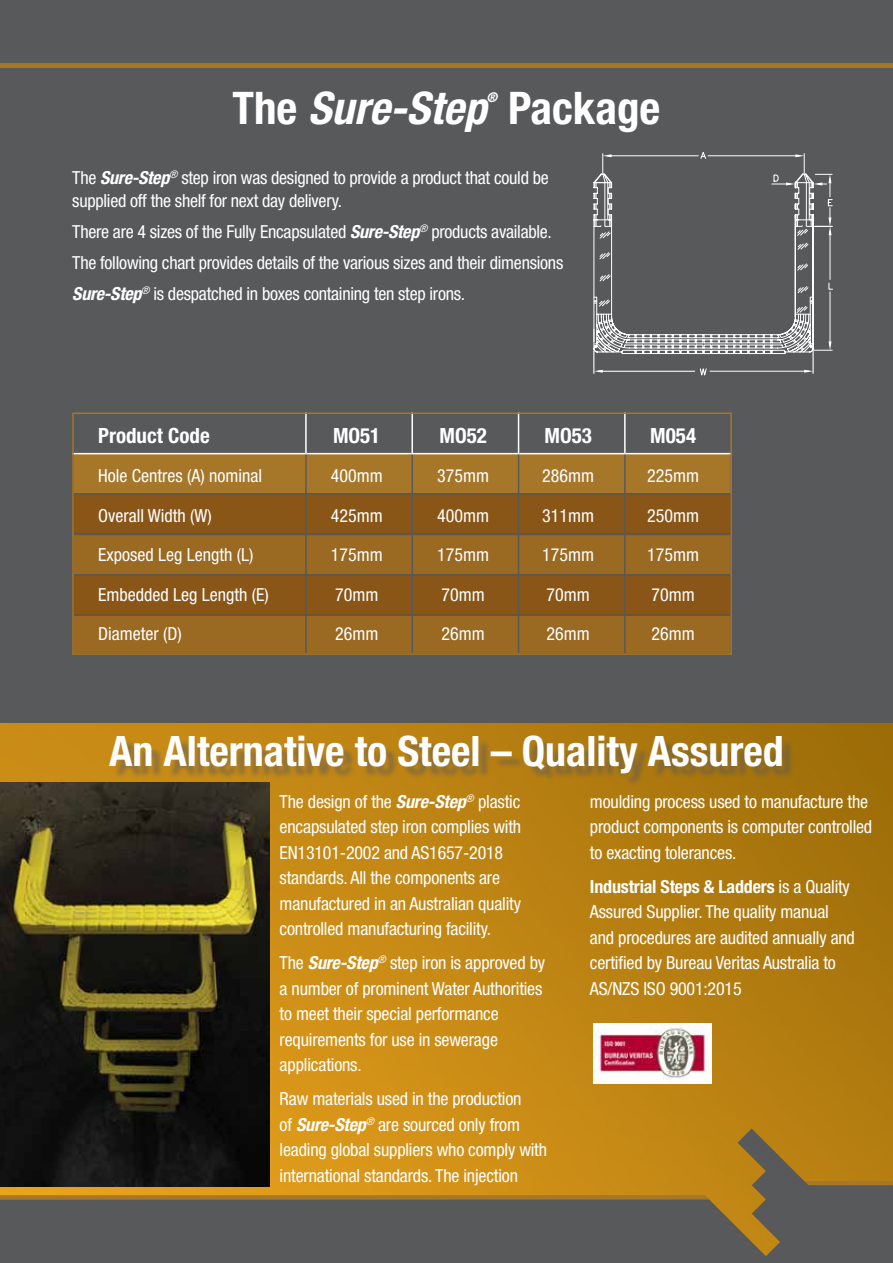
<style>
.page{position:relative;width:893px;height:1263px;background:#fff}
.page>*{position:absolute;margin:0;border:0;box-sizing:border-box;transform-origin:0 0}
.t1{font:italic 700 condensed 45px "Helvetica Neue";color:#fff}
.t2{font:700 condensed 45px "Helvetica Neue";color:#fff}
.t3{font:700 condensed 42px "Helvetica Neue";color:#fff}
.t4{font:700 condensed 21px "Helvetica Neue";color:#fff}
.t5{font:condensed 18px/25.5px "Helvetica Neue";letter-spacing:-.01em;color:#fff}
.t6{font:italic 700 condensed 13.5px "Helvetica Neue";color:#fff}
.s1{font-style:normal}
.s2{font-weight:700;font-style:italic}
.s3{font-weight:700}
</style>
<div class="page">
<img style="left:0;top:723px;width:893px;height:405px">
<div style="left:0;top:0;width:893px;height:64px;background:#58595b"></div>
<div style="left:0;top:68px;width:893px;height:655px;background:#58595b"></div>
<hr style="left:0;top:64px;width:893px;height:4px;background:#a67629">
<svg style="left:594px;top:152px;width:239px;height:224px"></svg>
<div style="left:113px;top:739px;width:681px;height:47px;background:#58595b;opacity:.5"></div>
<img style="left:594px;top:1023px;width:117px;height:60px">
<img style="left:0;top:782px;width:269px;height:346px">
<svg style="left:0;top:1128px;width:893px;height:135px;background:#796237"></svg>
<div style="left:72px;top:412px;width:660px;height:243px;background:#a67629"></div>
<div style="left:73px;top:413px;width:659px;height:40px;background:#58595b"></div>
<div style="left:74px;top:493px;width:658px;height:41px;background:#895617"></div>
<div style="left:74px;top:574px;width:658px;height:41px;background:#895617"></div>
<div style="left:74px;top:534px;width:658px;height:41px;background:#9a6922"></div>
<div style="left:74px;top:614px;width:658px;height:41px;background:#9a6922"></div>
<hr style="left:72px;top:453px;width:660px;height:1px;background:#fff">
<hr style="left:72px;top:493px;width:658px;height:2px;background:#58595b">
<hr style="left:72px;top:534px;width:658px;height:1px;background:#58595b">
<hr style="left:72px;top:574px;width:659px;height:2px;background:#58595b">
<hr style="left:72px;top:614px;width:659px;height:2px;background:#58595b">
<hr style="left:305px;top:412px;width:2px;height:244px;background:#58595b">
<hr style="left:305px;top:412px;width:2px;height:42px;background:#fff">
<hr style="left:411px;top:412px;width:2px;height:244px;background:#58595b">
<hr style="left:411px;top:412px;width:2px;height:42px;background:#fff">
<hr style="left:518px;top:412px;width:1px;height:244px;background:#58595b">
<hr style="left:624px;top:412px;width:2px;height:244px;background:#58595b">
<hr style="left:518px;top:412px;width:1px;height:42px;background:#fff">
<hr style="left:624px;top:412px;width:2px;height:42px;background:#fff">
<div style="left:72px;top:412px;width:660px;height:243px;border:2px solid #a67629"></div>
<h1 class="t1" style="left:233px;top:81px;width:256px"><span class="s1">The</span> Sure-Step</h1>
<p class="t6" style="left:487px;top:89px;width:12px">®</p>
<h1 class="t2" style="left:508px;top:81px;width:154px">Package</h1>
<p class="t5" style="left:72px;top:167px;width:478px;line-height:22.5px">The <span class="s2">Sure-Step</span><sup>®</sup> step iron was designed to provide a product that could be supplied off the shelf for next day delivery.</p>
<p class="t5" style="left:72px;top:216px;width:493px;line-height:31px">There are 4 sizes of the Fully Encapsulated <span class="s2">Sure-Step</span><sup>®</sup> products available.<br>The following chart provides details of the various sizes and their dimensions<br><span class="s2">Sure-Step</span><sup>®</sup> is despatched in boxes containing ten step irons.</p>
<p class="t4" style="left:98px;top:422px;width:113px">Product Code</p>
<p class="t4" style="left:333px;top:422px;width:49px">MO51</p>
<p class="t4" style="left:439px;top:422px;width:49px">MO52</p>
<p class="t4" style="left:544px;top:422px;width:49px">MO53</p>
<p class="t4" style="left:650px;top:422px;width:47px">M054</p>
<p class="t5" style="left:98px;top:463px;width:165px">Hole Centres (A) nominal</p>
<p class="t5" style="left:331px;top:463px;width:53px">400mm</p>
<p class="t5" style="left:437px;top:463px;width:53px">375mm</p>
<p class="t5" style="left:542px;top:463px;width:53px">286mm</p>
<p class="t5" style="left:647px;top:463px;width:53px">225mm</p>
<p class="t5" style="left:98px;top:502px;width:115px">Overall Width (W)</p>
<p class="t5" style="left:331px;top:502px;width:53px">425mm</p>
<p class="t5" style="left:437px;top:502px;width:53px">400mm</p>
<p class="t5" style="left:542px;top:502px;width:53px">311mm</p>
<p class="t5" style="left:647px;top:502px;width:53px">250mm</p>
<p class="t5" style="left:98px;top:542px;width:157px">Exposed Leg Length (L)</p>
<p class="t5" style="left:331px;top:542px;width:53px">175mm</p>
<p class="t5" style="left:437px;top:542px;width:53px">175mm</p>
<p class="t5" style="left:542px;top:542px;width:53px">175mm</p>
<p class="t5" style="left:647px;top:542px;width:53px">175mm</p>
<p class="t5" style="left:98px;top:581px;width:172px">Embedded Leg Length (E)</p>
<p class="t5" style="left:335px;top:581px;width:45px">70mm</p>
<p class="t5" style="left:442px;top:581px;width:45px">70mm</p>
<p class="t5" style="left:547px;top:581px;width:45px">70mm</p>
<p class="t5" style="left:652px;top:581px;width:45px">70mm</p>
<p class="t5" style="left:98px;top:621px;width:85px">Diameter (D)</p>
<p class="t5" style="left:335px;top:621px;width:45px">26mm</p>
<p class="t5" style="left:442px;top:621px;width:45px">26mm</p>
<p class="t5" style="left:547px;top:621px;width:45px">26mm</p>
<p class="t5" style="left:652px;top:621px;width:45px">26mm</p>
<h2 class="t3" style="left:109px;top:726px;width:676px">An Alternative to Steel – Quality Assured</h2>
<p class="t5" style="left:280px;top:789px;width:243px">The design of the <span class="s2">Sure-Step</span><sup>®</sup> plastic encapsulated step iron complies with EN13101-2002 and AS1657-2018 standards. All the components are manufactured in an Australian quality controlled manufacturing facility.</p>
<p class="t5" style="left:280px;top:950px;width:267px">The <span class="s2">Sure-Step</span><sup>®</sup> step iron is approved by a number of prominent Water Authorities to meet their special performance requirements for use in sewerage applications.</p>
<p class="t5" style="left:280px;top:1086px;width:269px">Raw materials used in the production<br>of <span class="s2">Sure-Step</span><sup>®</sup> are sourced only from leading global suppliers who comply with international standards. The injection</p>
<p class="t5" style="left:590px;top:789px;width:284px">moulding process used to manufacture the product components is computer controlled to exacting tolerances.</p>
<p class="t5" style="left:590px;top:874px;width:266px"><span class="s3">Industrial Steps &amp; Ladders</span> is a Quality Assured Supplier. The quality manual and procedures are audited annually and certified by Bureau Veritas Australia to AS/NZS ISO 9001:2015</p>
</div>
